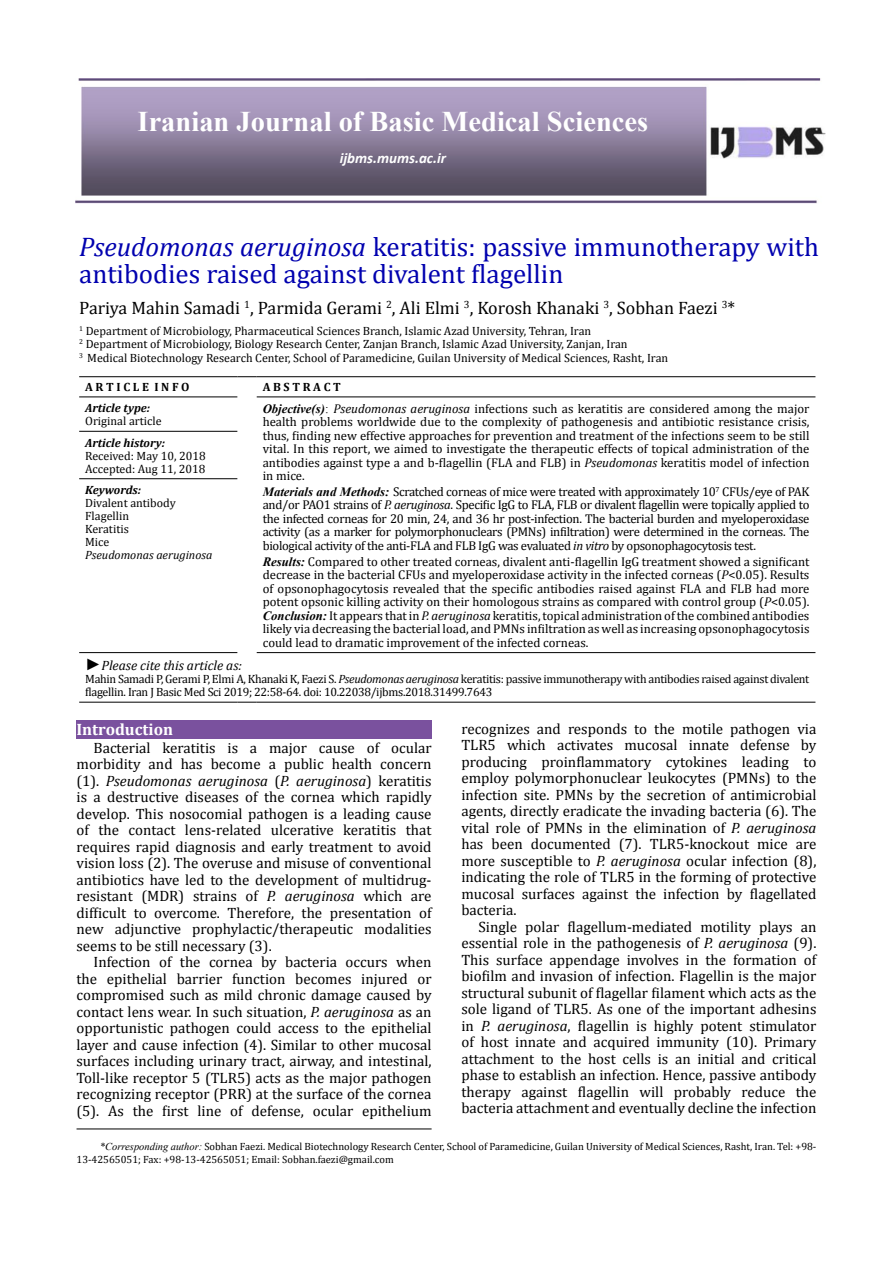
<style>
.page{position:relative;width:893px;height:1263px;background:#fff}
.page>*{position:absolute;margin:0;border:0;box-sizing:border-box;transform-origin:0 0}
.t1{font:700 28.5px "Times New Roman";color:#fff}
.t2{font:27px/27px "Cambria";color:#0000af}
.t3{font:18px "Cambria";color:#000}
.t4{font:700 16.5px "Cambria";color:#fff}
.t5{font:15px/16.5px "Cambria";color:#000;text-align:justify}
.t6{font:italic 700 15px "Calibri";color:#fff}
.t7{font:italic 13.5px "Cambria";color:#000}
.t8{font:12.75px/13.5px "Cambria";color:#000;text-align:justify}
.t9{font:12px/13px "Cambria";color:#000}
.t10{font:12px/13px "Cambria Math";letter-spacing:-.025em;color:#000}
.t11{font:12px/13px "Cambria Math";color:#000}
.t12{font:italic 700 12px "Cambria";color:#000}
.t13{font:italic 12px "Cambria";color:#000}
.t14{font:700 12px "Cambria";color:#000}
.t15{font:10.5px/12.6px "Cambria";color:#000}
.s1{font-style:italic}
.s2{font-family:"Times New Roman";font-weight:700;font-style:italic}
.s3{font-family:"Times New Roman"}
.s4{font-family:"Times New Roman";font-size:16.5px}
.s5{font-family:"Cambria";font-style:italic}
.s6{font-family:"Times New Roman";font-style:italic}
</style>
<div class="page">
<hr style="left:77px;top:1129px;width:355px;height:1px;background:#000">
<img style="left:75px;top:79px;width:750px;height:125px">
<div style="left:77px;top:720px;width:355px;height:19px;background:#7a519e"></div>
<hr style="left:79px;top:376px;width:158px;height:1px;background:#000">
<svg style="left:237px;top:376px;width:20px;height:1px"></svg>
<hr style="left:257px;top:376px;width:558px;height:1px;background:#000">
<hr style="left:79px;top:396px;width:158px;height:1px;background:#000">
<hr style="left:79px;top:431px;width:158px;height:1px;background:#000">
<hr style="left:257px;top:396px;width:558px;height:1px;background:#000">
<hr style="left:79px;top:478px;width:158px;height:1px;background:#000">
<hr style="left:79px;top:702px;width:158px;height:1px;background:#000">
<svg style="left:237px;top:702px;width:20px;height:1px"></svg>
<hr style="left:257px;top:702px;width:558px;height:1px;background:#000">
<hr style="left:79px;top:652px;width:158px;height:1px;background:#000">
<hr style="left:257px;top:652px;width:558px;height:1px;background:#000">
<h1 class="t1" style="left:138px;top:102px;width:512px">Iranian Journal of Basic Medical Sciences</h1>
<p class="t6" style="left:340px;top:149px;width:108px">ijbms.mums.ac.ir</p>
<h2 class="t2" style="left:79px;top:233px;width:741px"><span class="s1">Pseudomonas aeruginosa</span> keratitis: passive immunotherapy with antibodies raised against divalent flagellin</h2>
<p class="t3" style="left:79px;top:297px;width:658px">Pariya Mahin Samadi <sup>1</sup>, Parmida Gerami <sup>2</sup>, Ali Elmi <sup>3</sup>, Korosh Khanaki <sup>3</sup>, Sobhan Faezi <sup>3</sup>*</p>
<p class="t9" style="left:79px;top:324px;width:590px;line-height:13.5px"><sup>1</sup> Department of Microbiology, Pharmaceutical Sciences Branch, Islamic Azad University, Tehran, Iran<br><sup>2</sup> Department of Microbiology, Biology Research Center, Zanjan Branch, Islamic Azad University, Zanjan, Iran<br><sup>3</sup> Medical Biotechnology Research Center, School of Paramedicine, Guilan University of Medical Sciences, Rasht, Iran</p>
<p class="t14" style="left:85px;top:378px;width:106px">A R T I C L E I N F O</p>
<p class="t14" style="left:263px;top:378px;width:80px">A B S T R A C T</p>
<p class="t12" style="left:85px;top:400px;width:66px">Article type:</p>
<p class="t11" style="left:85px;top:415px;width:78px">Original article</p>
<p class="t8" style="left:263px;top:402px;width:548px"><span class="s2">Objective(s)</span><span class="s3">:</span> <span class="s1">Pseudomonas aeruginosa</span> infections such as keratitis are considered among the major health problems worldwide due to the complexity of pathogenesis and antibiotic resistance crisis, thus, finding new effective approaches for prevention and treatment of the infections seem to be still vital. In this report, we aimed to investigate the therapeutic effects of topical administration of the antibodies against type a and b-flagellin (FLA and FLB) in <span class="s1">Pseudomonas</span> keratitis model of infection in mice.</p>
<p class="t8" style="left:263px;top:485px;width:548px"><span class="s2">Materials and Methods:</span> Scratched corneas of mice were treated with approximately 10<sup>7</sup> CFUs/eye of PAK and/or PAO1 strains of <span class="s1">P. aeruginosa</span>. Specific IgG to FLA, FLB or divalent flagellin were topically applied to the infected corneas for 20 min, 24, and 36 hr post-infection. The bacterial burden and myeloperoxidase activity (as a marker for polymorphonuclears (PMNs) infiltration) were determined in the corneas. The biological activity of the anti-FLA and FLB IgG was evaluated <span class="s1">in vitro</span> by opsonophagocytosis test.</p>
<p class="t8" style="left:263px;top:554px;width:548px"><span class="s2">Results:</span> Compared to other treated corneas, divalent anti-flagellin IgG treatment showed a significant decrease in the bacterial CFUs and myeloperoxidase activity in the infected corneas (<span class="s1">P</span>&lt;0.05). Results of opsonophagocytosis revealed that the specific antibodies raised against FLA and FLB had more potent opsonic killing activity on their homologous strains as compared with control group (<span class="s1">P</span>&lt;0.05).<br><span class="s2">Conclusion:</span> It appears that in <span class="s1">P. aeruginosa</span> keratitis, topical administration of the combined antibodies likely via decreasing the bacterial load, and PMNs infiltration as well as increasing opsonophagocytosis could lead to dramatic improvement of the infected corneas.</p>
<p class="t12" style="left:85px;top:434px;width:81px">Article history:</p>
<p class="t11" style="left:85px;top:449px;width:122px">Received: May 10, 2018<br>Accepted: Aug 11, 2018</p>
<p class="t12" style="left:85px;top:481px;width:57px">Keywords:</p>
<p class="t9" style="left:85px;top:496px;width:92px">Divalent antibody<br>Flagellin<br>Keratitis<br>Mice</p>
<p class="t13" style="left:85px;top:547px;width:129px">Pseudomonas aeruginosa</p>
<p class="t7" style="left:85px;top:656px;width:158px"><span class="s4">►</span>Please cite this article as:</p>
<p class="t10" style="left:85px;top:672px;width:726px">Mahin Samadi P, Gerami P, Elmi A, Khanaki K, Faezi S. <span class="s5">Pseudomonas aeruginosa</span> keratitis: passive immunotherapy with antibodies raised against divalent flagellin. Iran J Basic Med Sci 2019; 22:58-64. doi: 10.22038/ijbms.2018.31499.7643</p>
<p class="t4" style="left:77px;top:718px;width:98px">Introduction</p>
<p class="t5" style="left:77px;top:739px;width:357px;text-indent:17px">Bacterial keratitis is a major cause of ocular morbidity and has become a public health concern (1). <span class="s1">Pseudomonas aeruginosa</span> (<span class="s1">P. aeruginosa</span>) keratitis is a destructive diseases of the cornea which rapidly develop. This nosocomial pathogen is a leading cause of the contact lens-related ulcerative keratitis that requires rapid diagnosis and early treatment to avoid vision loss (2). The overuse and misuse of conventional antibiotics have led to the development of multidrug&shy;resistant (MDR) strains of <span class="s1">P. aeruginosa</span> which are difficult to overcome. Therefore, the presentation of new adjunctive prophylactic/therapeutic modalities seems to be still necessary (3).</p>
<p class="t5" style="left:77px;top:954px;width:357px;text-indent:17px">Infection of the cornea by bacteria occurs when the epithelial barrier function becomes injured or compromised such as mild chronic damage caused by contact lens wear. In such situation, <span class="s1">P. aeruginosa</span> as an opportunistic pathogen could access to the epithelial layer and cause infection (4). Similar to other mucosal surfaces including urinary tract, airway, and intestinal, Toll-like receptor 5 (TLR5) acts as the major pathogen recognizing receptor (PRR) at the surface of the cornea (5). As the first line of defense, ocular epithelium</p>
<p class="t5" style="left:461px;top:720px;width:357px">recognizes and responds to the motile pathogen via TLR5 which activates mucosal innate defense by producing proinflammatory cytokines leading to employ polymorphonuclear leukocytes (PMNs) to the infection site. PMNs by the secretion of antimicrobial agents, directly eradicate the invading bacteria (6). The vital role of PMNs in the elimination of <span class="s1">P. aeruginosa </span>has been documented (7). TLR5-knockout mice are more susceptible to <span class="s1">P. aeruginosa</span> ocular infection (8), indicating the role of TLR5 in the forming of protective mucosal surfaces against the infection by flagellated bacteria.</p>
<p class="t5" style="left:461px;top:918px;width:357px;text-indent:17px">Single polar flagellum-mediated motility plays an essential role in the pathogenesis of <span class="s1">P. aeruginosa</span> (9).<br>This surface appendage involves in the formation of biofilm and invasion of infection. Flagellin is the major structural subunit of flagellar filament which acts as the sole ligand of TLR5. As one of the important adhesins in <span class="s1">P. aeruginosa</span>, flagellin is highly potent stimulator of host innate and acquired immunity (10). Primary attachment to the host cells is an initial and critical phase to establish an infection. Hence, passive antibody therapy against flagellin will probably reduce the bacteria attachment and eventually decline the infection</p>
<p class="t15" style="left:77px;top:1140px;width:741px;text-indent:23px"><span class="s6">*Corresponding author:</span> Sobhan Faezi. Medical Biotechnology Research Center, School of Paramedicine, Guilan University of Medical Sciences, Rasht, Iran. Tel: +98-<br>13-42565051; Fax: +98-13-42565051; Email: Sobhan.faezi@gmail.com</p>
</div>
